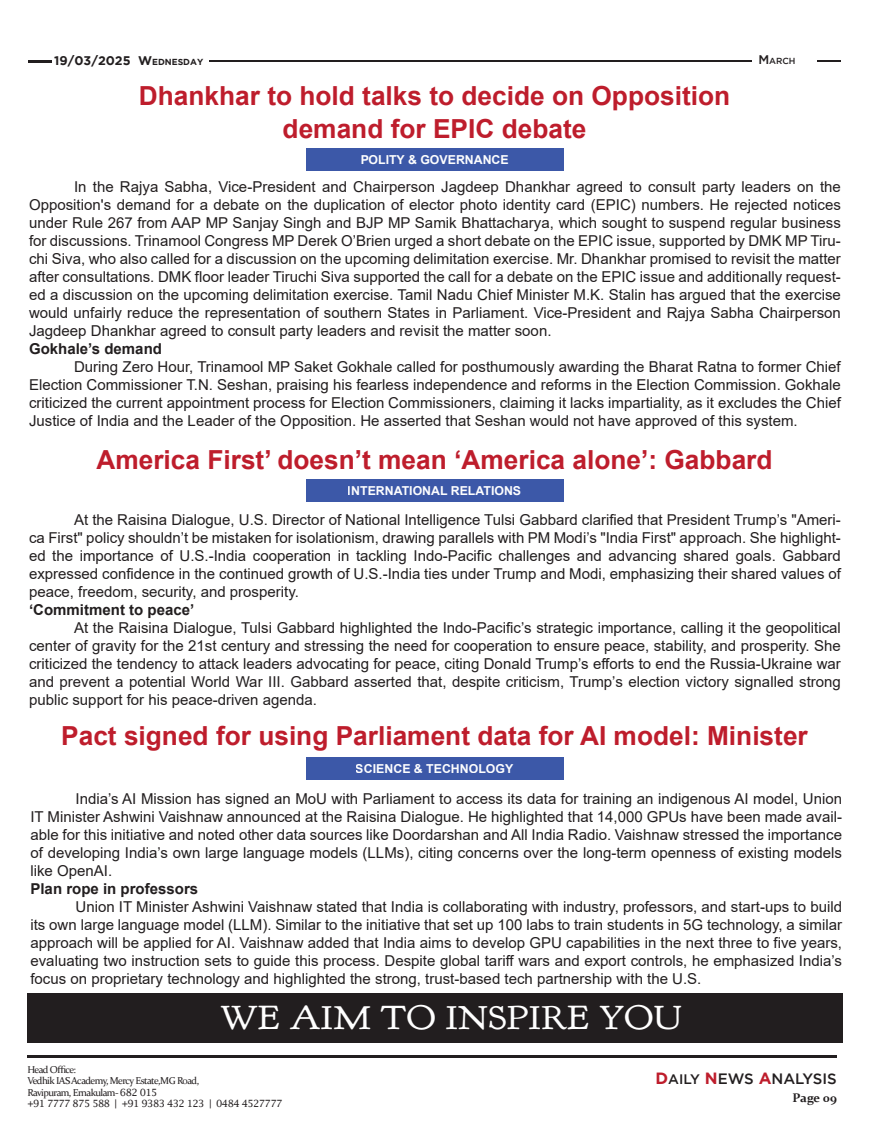
<style>
.page{position:relative;width:869px;height:1134px;background:#fff}
.page>*{position:absolute;margin:0;border:0;box-sizing:border-box;transform-origin:0 0}
.t1{font:33.75px "Goudy Bookletter 1911";letter-spacing:.015em;color:#fff;scale:1.1 1}
.t2{font:700 26.25px/32.5px "Arial";color:#be1d2c;text-align:center}
.t3{font:15px/18px "Arial";color:#221e1f;text-align:justify}
.t4{font:700 15px "Arial";color:#221e1f}
.t5{font:500 15px "Gotham";color:#221e1f}
.t6{font:700 12.5px "Gotham";color:#221e1f}
.t7{font:700 12.5px "Constantia";letter-spacing:-.005em;color:#221e1f}
.t8{font:700 12.38px "Arial";color:#fff}
.t9{font:10px/11.2px "Constantia";letter-spacing:-.06em;color:#221e1f}
.t10{font:10px "Lucida Fax";letter-spacing:-.06em;color:#221e1f}
.t11{font:500 8.75px "Gotham";color:#221e1f}
.s1{font-size:8.75px}
.s2{font-size:12.5px}
.s3{font-family:"Lucida Fax"}
.s4{font-weight:700;font-size:16.25px;color:#be1d2c}
.s5{font-size:13.75px}
</style>
<div class="page">
<hr style="left:27px;top:1056px;width:809px;height:2px;background:#221e1f">
<hr style="left:28px;top:60px;width:23px;height:2px;background:#221e1f">
<hr style="left:817px;top:60px;width:23px;height:2px;background:#221e1f">
<hr style="left:210px;top:61px;width:541px;height:1px;background:#221e1f">
<div style="left:27px;top:993px;width:814px;height:49px;background:#221e1f"></div>
<div style="left:305px;top:149px;width:258px;height:22px;background:#3a57a7"></div>
<div style="left:305px;top:480px;width:258px;height:22px;background:#3a57a7"></div>
<div style="left:305px;top:757px;width:258px;height:23px;background:#3a57a7"></div>
<p class="t6" style="left:54px;top:54px;width:150px">19/03/2025 W<span class="s1">EDNESDAY</span></p>
<p class="t11" style="left:758px;top:56px;width:39px"><span class="s2">M</span>ARCH</p>
<h2 class="t2" style="left:139px;top:80px;width:592px">Dhankhar to hold talks to decide on Opposition demand for EPIC debate</h2>
<p class="t8" style="left:360px;top:151px;width:150px">POLITY &amp; GOVERNANCE</p>
<p class="t3" style="left:29px;top:178px;width:813px;text-indent:45px">In the Rajya Sabha, Vice-President and Chairperson Jagdeep Dhankhar agreed to consult party leaders on the Opposition's demand for a debate on the duplication of elector photo identity card (EPIC) numbers. He rejected notices under Rule 267 from AAP MP Sanjay Singh and BJP MP Samik Bhattacharya, which sought to suspend regular business for discussions. Trinamool Congress MP Derek O’Brien urged a short debate on the EPIC issue, supported by DMK MP Tiru&shy;chi Siva, who also called for a discussion on the upcoming delimitation exercise. Mr. Dhankhar promised to revisit the matter after consultations. DMK floor leader Tiruchi Siva supported the call for a debate on the EPIC issue and additionally request&shy;ed a discussion on the upcoming delimitation exercise. Tamil Nadu Chief Minister M.K. Stalin has argued that the exercise would unfairly reduce the representation of southern States in Parliament. Vice-President and Rajya Sabha Chairperson Jagdeep Dhankhar agreed to consult party leaders and revisit the matter soon.</p>
<p class="t4" style="left:29px;top:338px;width:134px">Gokhale’s demand</p>
<p class="t3" style="left:29px;top:358px;width:813px;text-indent:45px">During Zero Hour, Trinamool MP Saket Gokhale called for posthumously awarding the Bharat Ratna to former Chief Election Commissioner T.N. Seshan, praising his fearless independence and reforms in the Election Commission. Gokhale criticized the current appointment process for Election Commissioners, claiming it lacks impartiality, as it excludes the Chief Justice of India and the Leader of the Opposition. He asserted that Seshan would not have approved of this system.</p>
<h2 class="t2" style="left:96px;top:444px;width:677px">America First’ doesn’t mean ‘America alone’: Gabbard</h2>
<p class="t8" style="left:348px;top:482px;width:175px">INTERNATIONAL RELATIONS</p>
<p class="t3" style="left:29px;top:511px;width:813px;text-indent:45px">At the Raisina Dialogue, U.S. Director of National Intelligence Tulsi Gabbard clarified that President Trump’s "Ameri&shy;ca First" policy shouldn’t be mistaken for isolationism, drawing parallels with PM Modi’s "India First" approach. She highlight&shy;ed the importance of U.S.-India cooperation in tackling Indo-Pacific challenges and advancing shared goals. Gabbard expressed confidence in the continued growth of U.S.-India ties under Trump and Modi, emphasizing their shared values of peace, freedom, security, and prosperity.</p>
<p class="t4" style="left:29px;top:599px;width:167px">‘Commitment to peace’</p>
<p class="t3" style="left:29px;top:619px;width:813px;text-indent:45px">At the Raisina Dialogue, Tulsi Gabbard highlighted the Indo-Pacific’s strategic importance, calling it the geopolitical center of gravity for the 21st century and stressing the need for cooperation to ensure peace, stability, and prosperity. She criticized the tendency to attack leaders advocating for peace, citing Donald Trump’s efforts to end the Russia-Ukraine war and prevent a potential World War III. Gabbard asserted that, despite criticism, Trump’s election victory signalled strong public support for his peace-driven agenda.</p>
<h2 class="t2" style="left:61px;top:720px;width:747px">Pact signed for using Parliament data for AI model: Minister</h2>
<p class="t8" style="left:355px;top:760px;width:159px">SCIENCE &amp; TECHNOLOGY</p>
<p class="t3" style="left:30px;top:789px;width:812px;text-indent:45px">India’s AI Mission has signed an MoU with Parliament to access its data for training an indigenous AI model, Union IT Minister Ashwini Vaishnaw announced at the Raisina Dialogue. He highlighted that 14,000 GPUs have been made avail&shy;able for this initiative and noted other data sources like Doordarshan and All India Radio. Vaishnaw stressed the importance of developing India’s own large language models (LLMs), citing concerns over the long-term openness of existing models like OpenAI.</p>
<p class="t4" style="left:30px;top:878px;width:169px">Plan rope in professors</p>
<p class="t3" style="left:30px;top:897px;width:812px;text-indent:45px">Union IT Minister Ashwini Vaishnaw stated that India is collaborating with industry, professors, and start-ups to build its own large language model (LLM). Similar to the initiative that set up 100 labs to train students in 5G technology, a similar approach will be applied for AI. Vaishnaw added that India aims to develop GPU capabilities in the next three to five years, evaluating two instruction sets to guide this process. Despite global tariff wars and export controls, he emphasized India’s focus on proprietary technology and highlighted the strong, trust-based tech partnership with the U.S.</p>
<h1 class="t1" style="left:220px;top:996px;width:420px">WE AIM TO INSPIRE YOU</h1>
<p class="t9" style="left:27px;top:1064px;width:173px">Head Office:<br>Vedhik IAS Academy, Mercy Estate,MG Road,<br>Ravipuram, Ernakulam- <span class="s3">682 015</span></p>
<p class="t10" style="left:27px;top:1097px;width:256px">+91 7777 875 588 | +91 9383 432 123 | 0484 4527777</p>
<p class="t5" style="left:655px;top:1070px;width:183px"><span class="s4">D</span><span class="s5">AILY</span> <span class="s4">N</span>EWS <span class="s4">A</span>NALYSIS</p>
<p class="t7" style="left:792px;top:1089px;width:46px">Page 09</p>
</div>
